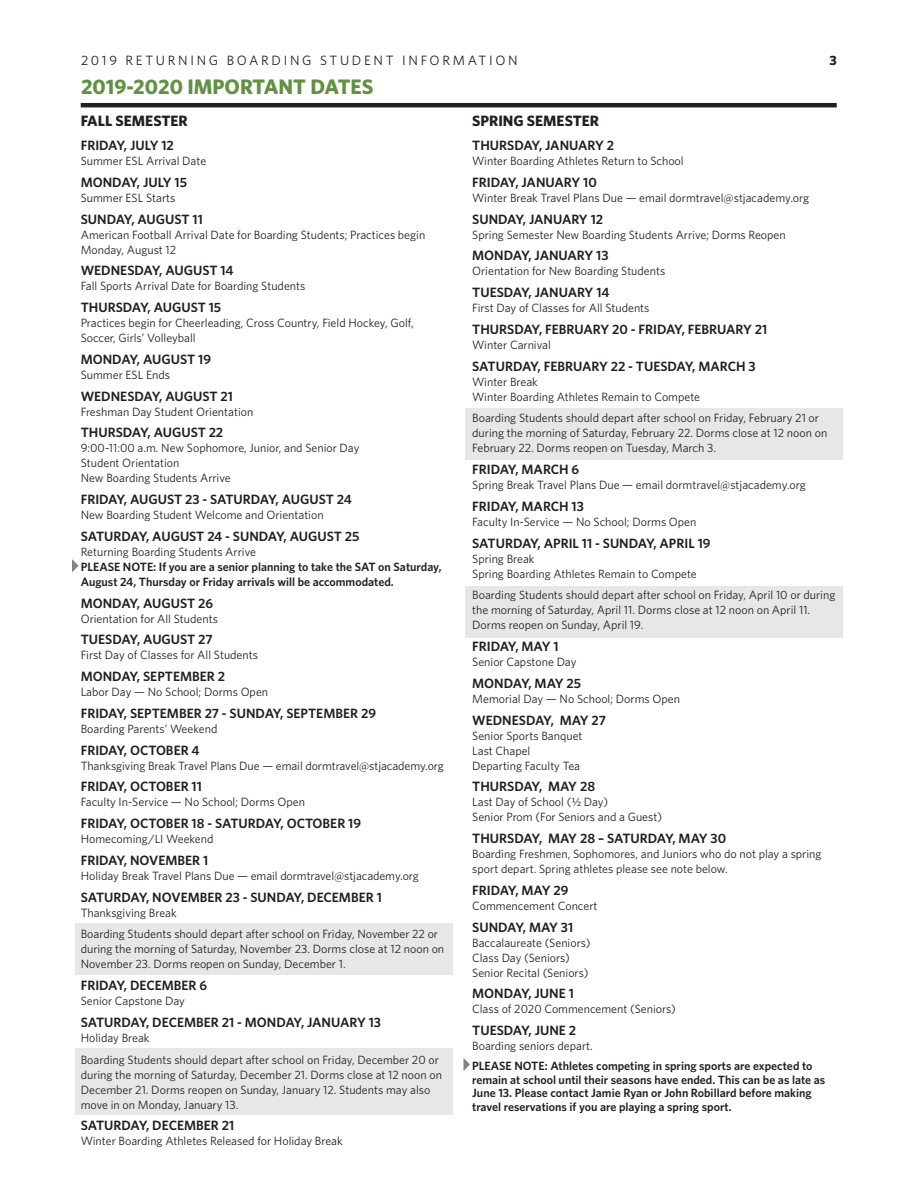
<style>
.page{position:relative;width:918px;height:1188px;background:#fff}
.page>*{position:absolute;margin:0;border:0;box-sizing:border-box;transform-origin:0 0}
.Main_Head{font:700 21px "Whitney";color:#619143}
.Sub_Head{font:700 15px "Whitney";color:#231f20}
.Important_Dates{font:600 13.5px "Whitney";color:#231f20}
.Date_Text{font:600 13.5px "Whitney";color:#231f20}
.t1{font:13.5px "Whitney";letter-spacing:.2em;color:#231f20}
.t2{font:700 13.5px "Whitney";color:#231f20}
.Date_Text-2{font:12px/15px "Whitney";color:#231f20}
.Date_Text-3{font:600 12px/13.5px "Whitney";color:#231f20}
.Important_Dates-2{font:12px "Whitney";color:#231f20}
.s1{font-weight:400}
</style>
<div class="page">
<hr style="left:81px;top:103px;width:756px;height:4px;background:#231f20">
<div style="left:75px;top:923px;width:377px;height:51px;background:#e6e7e9"></div>
<div style="left:466px;top:586px;width:377px;height:51px;background:#e6e7e9"></div>
<div style="left:466px;top:409px;width:377px;height:51px;background:#e6e7e9"></div>
<div style="left:75px;top:1049px;width:377px;height:66px;background:#e6e7e9"></div>
<svg style="left:72px;top:559px;width:7px;height:13px"></svg>
<svg style="left:464px;top:1058px;width:6px;height:13px"></svg>
<p class="t1" style="left:81px;top:51px;width:438px">2019 RETURNING BOARDING STUDENT INFORMATION</p>
<p class="t2" style="left:830px;top:51px;width:9px">3</p>
<p class="Main_Head" style="left:81px;top:73px;width:294px">2019-2020 IMPORTANT DATES</p>
<p class="Sub_Head" style="left:472px;top:111px;width:128px">SPRING SEMESTER</p>
<p class="Important_Dates" style="left:472px;top:136px;width:143px">THURSDAY, JANUARY 2</p>
<p class="Date_Text-2" style="left:472px;top:153px;width:213px">Winter Boarding Athletes Return to School</p>
<p class="Important_Dates" style="left:472px;top:173px;width:126px">FRIDAY, JANUARY 10</p>
<p class="Date_Text-2" style="left:472px;top:190px;width:339px">Winter Break Travel Plans Due — email dormtravel@stjacademy.org</p>
<p class="Important_Dates" style="left:472px;top:210px;width:132px">SUNDAY, JANUARY 12</p>
<p class="Date_Text-2" style="left:472px;top:227px;width:315px">Spring Semester New Boarding Students Arrive; Dorms Reopen</p>
<p class="Date_Text" style="left:472px;top:247px;width:138px">MONDAY, JANUARY 13</p>
<p class="Date_Text-2" style="left:472px;top:263px;width:195px">Orientation for New Boarding Students</p>
<p class="Important_Dates" style="left:472px;top:283px;width:139px">TUESDAY, JANUARY 14</p>
<p class="Date_Text-2" style="left:472px;top:300px;width:179px">First Day of Classes for All Students</p>
<p class="Important_Dates" style="left:472px;top:320px;width:297px">THURSDAY, FEBRUARY 20 - FRIDAY, FEBRUARY 21</p>
<p class="Date_Text-2" style="left:472px;top:337px;width:80px">Winter Carnival</p>
<p class="Important_Dates" style="left:472px;top:357px;width:285px">SATURDAY, FEBRUARY 22 - TUESDAY, MARCH 3</p>
<p class="Date_Text-2" style="left:472px;top:374px;width:229px">Winter Break<br>Winter Boarding Athletes Remain to Compete</p>
<p class="Date_Text-2" style="left:472px;top:410px;width:357px">Boarding Students should depart after school on Friday, February 21 or during the morning of Saturday, February 22. Dorms close at 12 noon on<br>February 22. Dorms reopen on Tuesday, March 3.</p>
<p class="Important_Dates" style="left:472px;top:460px;width:109px">FRIDAY, MARCH 6</p>
<p class="Important_Dates-2" style="left:472px;top:477px;width:335px">Spring Break Travel Plans Due — email dormtravel@stjacademy.org</p>
<p class="Important_Dates" style="left:472px;top:497px;width:113px">FRIDAY, MARCH 13</p>
<p class="Important_Dates-2" style="left:472px;top:514px;width:226px">Faculty In-Service — No School; Dorms Open</p>
<p class="Important_Dates" style="left:472px;top:534px;width:240px">SATURDAY, APRIL 11 - SUNDAY, APRIL 19</p>
<p class="Date_Text-2" style="left:472px;top:551px;width:226px">Spring Break<br>Spring Boarding Athletes Remain to Compete</p>
<p class="Date_Text-2" style="left:472px;top:587px;width:365px">Boarding Students should depart after school on Friday, April 10 or during the morning of Saturday, April 11. Dorms close at 12 noon on April 11.<br>Dorms reopen on Sunday, April 19.</p>
<p class="Important_Dates" style="left:472px;top:637px;width:88px">FRIDAY, MAY 1</p>
<p class="Date_Text-2" style="left:472px;top:654px;width:106px">Senior Capstone Day</p>
<p class="Important_Dates" style="left:472px;top:674px;width:110px">MONDAY, MAY 25</p>
<p class="Date_Text-2" style="left:472px;top:691px;width:209px">Memorial Day — No School; Dorms Open</p>
<p class="Important_Dates" style="left:472px;top:711px;width:135px">WEDNESDAY, MAY 27</p>
<p class="Date_Text-2" style="left:472px;top:728px;width:112px">Senior Sports Banquet<br>Last Chapel<br>Departing Faculty Tea</p>
<p class="Important_Dates" style="left:472px;top:778px;width:124px">THURSDAY, MAY 28</p>
<p class="Date_Text-2" style="left:472px;top:794px;width:191px">Last Day of School (1/2 Day)<br>Senior Prom (For Seniors and a Guest)</p>
<p class="Important_Dates" style="left:472px;top:829px;width:255px">THURSDAY, MAY 28 – SATURDAY, MAY 30</p>
<p class="Date_Text-2" style="left:472px;top:846px;width:351px">Boarding Freshmen, Sophomores, and Juniors who do not play a spring sport depart. Spring athletes please see note below.</p>
<p class="Important_Dates" style="left:472px;top:881px;width:98px">FRIDAY, MAY 29</p>
<p class="Date_Text-2" style="left:472px;top:898px;width:127px">Commencement Concert</p>
<p class="Important_Dates" style="left:472px;top:918px;width:103px">SUNDAY, MAY 31</p>
<p class="Date_Text-2" style="left:472px;top:935px;width:120px">Baccalaureate (Seniors)<br>Class Day (Seniors)<br>Senior Recital (Seniors)</p>
<p class="Date_Text" style="left:472px;top:985px;width:103px">MONDAY, JUNE 1</p>
<p class="Date_Text-2" style="left:472px;top:1001px;width:205px">Class of 2020 Commencement (Seniors)</p>
<p class="Important_Dates" style="left:472px;top:1021px;width:105px">TUESDAY, JUNE 2</p>
<p class="Date_Text-2" style="left:472px;top:1038px;width:122px">Boarding seniors depart.</p>
<p class="Date_Text-3" style="left:472px;top:1059px;width:355px">PLEASE NOTE: Athletes competing in spring sports are expected to remain at school until their seasons have ended. This can be as late as June 13. Please contact Jamie Ryan or John Robillard before making travel reservations if you are playing a spring sport.</p>
<p class="Sub_Head" style="left:81px;top:111px;width:109px">FALL SEMESTER</p>
<p class="Important_Dates" style="left:81px;top:136px;width:95px">FRIDAY, JULY 12</p>
<p class="Date_Text-2" style="left:81px;top:153px;width:127px">Summer ESL Arrival Date</p>
<p class="Important_Dates" style="left:81px;top:173px;width:108px">MONDAY, JULY 15</p>
<p class="Date_Text-2" style="left:81px;top:190px;width:96px">Summer ESL Starts</p>
<p class="Important_Dates" style="left:81px;top:210px;width:124px">SUNDAY, AUGUST 11</p>
<p class="Date_Text-2" style="left:81px;top:227px;width:346px">American Football Arrival Date for Boarding Students; Practices begin<br>Monday, August 12</p>
<p class="Important_Dates" style="left:81px;top:262px;width:154px">WEDNESDAY, AUGUST 14</p>
<p class="Date_Text-2" style="left:81px;top:278px;width:226px">Fall Sports Arrival Date for Boarding Students</p>
<p class="Date_Text" style="left:81px;top:298px;width:142px">THURSDAY, AUGUST 15</p>
<p class="Date_Text-2" style="left:81px;top:315px;width:335px">Practices begin for Cheerleading, Cross Country, Field Hockey, Golf,<br>Soccer, Girls’ Volleyball</p>
<p class="Important_Dates" style="left:81px;top:350px;width:132px">MONDAY, AUGUST 19</p>
<p class="Date_Text-2" style="left:81px;top:367px;width:91px">Summer ESL Ends</p>
<p class="Important_Dates" style="left:81px;top:387px;width:154px">WEDNESDAY, AUGUST 21</p>
<p class="Date_Text-2" style="left:81px;top:404px;width:174px">Freshman Day Student Orientation</p>
<p class="Date_Text" style="left:81px;top:424px;width:144px">THURSDAY, AUGUST 22</p>
<p class="Date_Text-2" style="left:81px;top:440px;width:280px">9:00-11:00 a.m. New Sophomore, Junior, and Senior Day<br>Student Orientation<br>New Boarding Students Arrive</p>
<p class="Important_Dates" style="left:81px;top:490px;width:273px">FRIDAY, AUGUST 23 - SATURDAY, AUGUST 24</p>
<p class="Date_Text-2" style="left:81px;top:507px;width:244px">New Boarding Student Welcome and Orientation</p>
<p class="Important_Dates" style="left:81px;top:527px;width:280px">SATURDAY, AUGUST 24 - SUNDAY, AUGUST 25</p>
<p class="Date_Text-3" style="left:81px;top:544px;width:362px;line-height:15px"><span class="s1">Returning Boarding Students Arrive<br></span>PLEASE NOTE: If you are a senior planning to take the SAT on Saturday,<br>August 24, Thursday or Friday arrivals will be accommodated.</p>
<p class="Important_Dates" style="left:81px;top:594px;width:134px">MONDAY, AUGUST 26</p>
<p class="Date_Text-2" style="left:81px;top:611px;width:139px">Orientation for All Students</p>
<p class="Important_Dates" style="left:81px;top:631px;width:133px">TUESDAY, AUGUST 27</p>
<p class="Date_Text-2" style="left:81px;top:647px;width:179px">First Day of Classes for All Students</p>
<p class="Important_Dates" style="left:81px;top:667px;width:146px">MONDAY, SEPTEMBER 2</p>
<p class="Date_Text-2" style="left:81px;top:684px;width:189px">Labor Day — No School; Dorms Open</p>
<p class="Important_Dates" style="left:81px;top:704px;width:297px">FRIDAY, SEPTEMBER 27 - SUNDAY, SEPTEMBER 29</p>
<p class="Date_Text-2" style="left:81px;top:721px;width:138px">Boarding Parents’ Weekend</p>
<p class="Important_Dates" style="left:81px;top:741px;width:120px">FRIDAY, OCTOBER 4</p>
<p class="Date_Text-2" style="left:81px;top:758px;width:365px">Thanksgiving Break Travel Plans Due — email dormtravel@stjacademy.org</p>
<p class="Important_Dates" style="left:81px;top:778px;width:123px">FRIDAY, OCTOBER 11</p>
<p class="Date_Text-2" style="left:81px;top:794px;width:226px">Faculty In-Service — No School; Dorms Open</p>
<p class="Important_Dates" style="left:81px;top:814px;width:282px">FRIDAY, OCTOBER 18 - SATURDAY, OCTOBER 19</p>
<p class="Date_Text-2" style="left:81px;top:831px;width:134px">Homecoming/LI Weekend</p>
<p class="Important_Dates" style="left:81px;top:851px;width:129px">FRIDAY, NOVEMBER 1</p>
<p class="Date_Text-2" style="left:81px;top:868px;width:340px">Holiday Break Travel Plans Due — email dormtravel@stjacademy.org</p>
<p class="Important_Dates" style="left:81px;top:888px;width:303px">SATURDAY, NOVEMBER 23 - SUNDAY, DECEMBER 1</p>
<p class="Date_Text-2" style="left:81px;top:905px;width:97px">Thanksgiving Break</p>
<p class="Date_Text-2" style="left:81px;top:926px;width:365px">Boarding Students should depart after school on Friday, November 22 or during the morning of Saturday, November 23. Dorms close at 12 noon on<br>November 23. Dorms reopen on Sunday, December 1.</p>
<p class="Important_Dates" style="left:81px;top:976px;width:128px">FRIDAY, DECEMBER 6</p>
<p class="Date_Text-2" style="left:81px;top:993px;width:106px">Senior Capstone Day</p>
<p class="Important_Dates" style="left:81px;top:1013px;width:302px">SATURDAY, DECEMBER 21 - MONDAY, JANUARY 13</p>
<p class="Date_Text-2" style="left:81px;top:1030px;width:70px">Holiday Break</p>
<p class="Date_Text-2" style="left:81px;top:1052px;width:363px">Boarding Students should depart after school on Friday, December 20 or during the morning of Saturday, December 21. Dorms close at 12 noon on December 21. Dorms reopen on Sunday, January 12. Students may also move in on Monday, January 13.</p>
<p class="Important_Dates" style="left:81px;top:1117px;width:155px">SATURDAY, DECEMBER 21</p>
<p class="Date_Text-2" style="left:81px;top:1133px;width:264px">Winter Boarding Athletes Released for Holiday Break</p>
</div>
